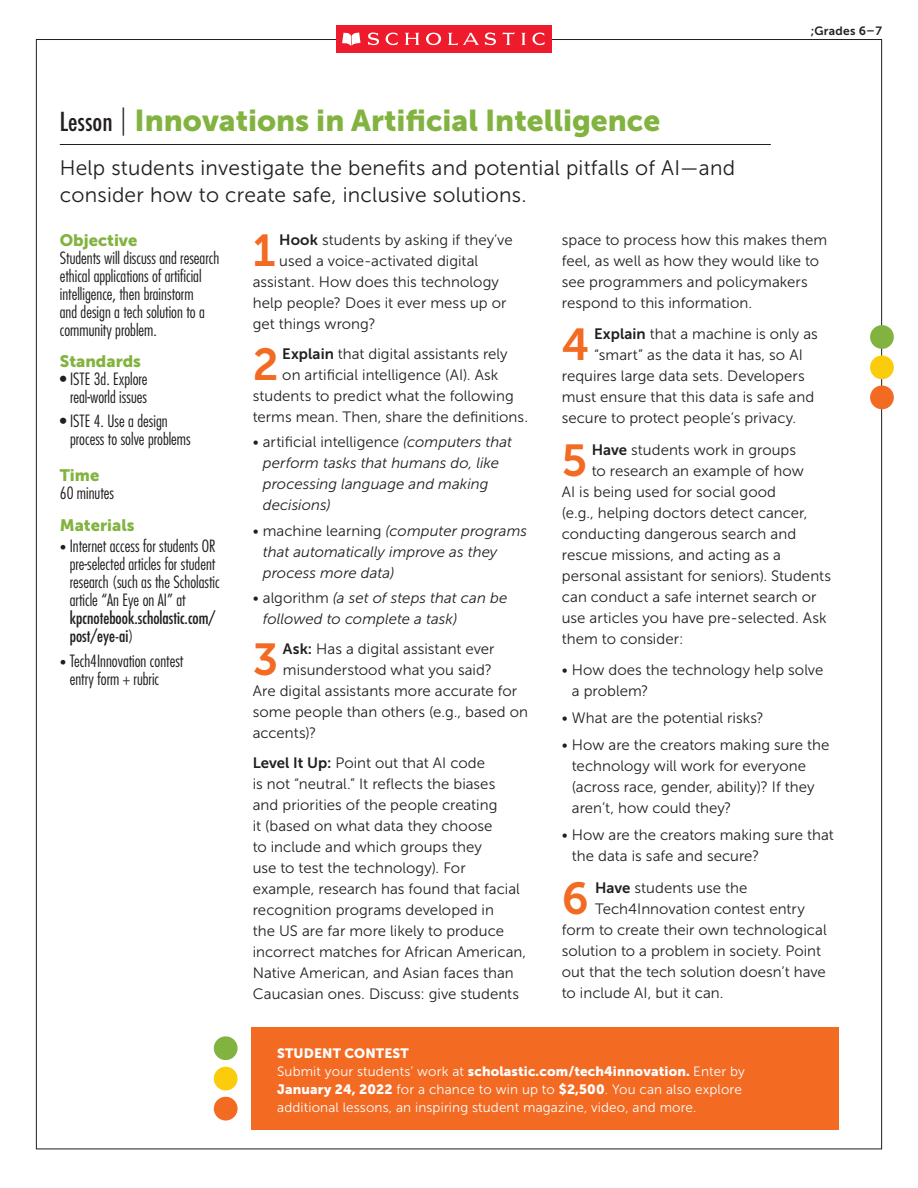
<style>
.page{position:relative;width:918px;height:1188px;background:#fff}
.page>*{position:absolute;margin:0;border:0;box-sizing:border-box;transform-origin:0 0}
.t1{font:44.55px "Museo Sans 700";color:#f36a23}
.t2{font:30px "Museo Sans 900";color:#82b340}
.t3{font:21px/27px "Museo Sans 300";letter-spacing:.01em;color:#231f20}
.t4{font:300 condensed 16.5px/18px "Futura Std";color:#231f20}
.t5{font:condensed 16.5px/18px "Futura Std";color:#231f20}
.t6{font:16.5px "Museo Sans 900";color:#82b340}
.t7{font:15px/21px "Museo Sans 300";letter-spacing:.005em;color:#231f20}
.t8{font:italic 15px/21px "Museo Sans 300";color:#231f20}
.t9{font:13.5px/18px "Museo Sans 300";letter-spacing:.01em;color:#fff}
.t10{font:13.5px "Museo Sans 900";letter-spacing:.01em;color:#fff}
.t11{font:12px "Museo Sans 700";letter-spacing:.02em;color:#231f20}
.s1{font-family:"Futura";font-weight:500;font-stretch:condensed;font-size:25.5px;color:#231f20}
.s2{font-family:"Museo Sans 100";color:#231f20}
.s3{font-family:"Museo Sans 700"}
.s4{font-family:"Museo Sans 300";font-weight:400;font-stretch:normal}
.s5{font-weight:300}
.s6{font-style:normal}
.s7{font-family:"Museo Sans 900"}
</style>
<div class="page">
<hr style="left:60px;top:144px;width:711px;height:1px;background:#231f20">
<div style="left:251px;top:1027px;width:587px;height:103px;background:#f36a23"></div>
<div style="left:214px;top:1097px;width:24px;height:24px;background:#f36a23;border-radius:50%"></div>
<div style="left:214px;top:1067px;width:24px;height:23px;background:#facc0c;border-radius:50%"></div>
<div style="left:214px;top:1036px;width:24px;height:24px;background:#82b340;border-radius:50%"></div>
<div style="left:870px;top:386px;width:24px;height:23px;background:#f36a23;border-radius:50%"></div>
<div style="left:870px;top:355px;width:24px;height:24px;background:#facc0c;border-radius:50%"></div>
<div style="left:870px;top:325px;width:24px;height:24px;background:#82b340;border-radius:50%"></div>
<div style="left:336px;top:26px;width:216px;height:27px;background:#ee1b2d"></div>
<svg style="left:368px;top:32px;width:11px;height:13px"></svg>
<svg style="left:385px;top:32px;width:13px;height:13px"></svg>
<svg style="left:405px;top:33px;width:14px;height:12px"></svg>
<svg style="left:485px;top:32px;width:11px;height:13px"></svg>
<svg style="left:502px;top:32px;width:13px;height:13px"></svg>
<svg style="left:521px;top:33px;width:5px;height:12px"></svg>
<svg style="left:532px;top:32px;width:13px;height:13px"></svg>
<svg style="left:426px;top:33px;width:53px;height:12px"></svg>
<svg style="left:342px;top:32px;width:19px;height:14px"></svg>
<h2 class="t2" style="left:60px;top:104px;width:602px"><span class="s1">Lesson</span> <span class="s2">|</span> Innovations in Artificial Intelligence</h2>
<p class="t11" style="left:811px;top:24px;width:73px">;Grades 6–7</p>
<h3 class="t3" style="left:60px;top:154px;width:677px">Help students investigate the benefits and potential pitfalls of AI—and consider how to create safe, inclusive solutions.</h3>
<h1 class="t1" style="left:253px;top:225px;width:24px">1</h1>
<p class="t7" style="left:279px;top:229px;width:235px"><span class="s3">Hook</span> students by asking if they’ve</p>
<p class="t6" style="left:60px;top:231px;width:79px">Objective</p>
<p class="t4" style="left:60px;top:249px;width:161px">Students will discuss and research ethical applications of artificial intelligence, then brainstorm<br>and design a tech solution to a community problem.</p>
<p class="t6" style="left:60px;top:352px;width:83px">Standards</p>
<p class="t4" style="left:60px;top:370px;width:89px;text-align:center">• ISTE 3d. Explore real-world issues</p>
<p class="t4" style="left:70px;top:412px;width:122px;text-indent:-10px">• ISTE 4. Use a design process to solve problems</p>
<p class="t6" style="left:60px;top:466px;width:41px">Time</p>
<p class="t4" style="left:60px;top:484px;width:56px">60 minutes</p>
<p class="t6" style="left:60px;top:516px;width:76px">Materials</p>
<p class="t4" style="left:70px;top:537px;width:151px;text-indent:-10px"><span class="s4">•</span> Internet access for students OR pre-selected articles for student research (such as the Scholastic article “An Eye on AI” at</p>
<p class="t5" style="left:70px;top:609px;width:147px">kpcnotebook.scholastic.com/ post/eye-ai<span class="s5">)</span></p>
<p class="t4" style="left:70px;top:652px;width:115px;text-indent:-10px"><span class="s4">•</span> Tech4Innovation contest entry form + rubric</p>
<p class="t7" style="left:562px;top:229px;width:267px">space to process how this makes them feel, as well as how they would like to see programmers and policymakers respond to this information.</p>
<h1 class="t1" style="left:562px;top:320px;width:29px">4</h1>
<p class="t7" style="left:594px;top:324px;width:225px"><span class="s3">Explain</span> that a machine is only as</p>
<p class="t7" style="left:279px;top:250px;width:200px">used a voice-activated digital</p>
<p class="t7" style="left:253px;top:271px;width:248px">assistant. How does this technology</p>
<p class="t7" style="left:253px;top:292px;width:255px">help people? Does it ever mess up or</p>
<p class="t7" style="left:253px;top:313px;width:124px">get things wrong?</p>
<h1 class="t1" style="left:253px;top:339px;width:27px">2</h1>
<p class="t7" style="left:282px;top:343px;width:227px"><span class="s3">Explain</span> that digital assistants rely</p>
<p class="t7" style="left:594px;top:345px;width:210px">“smart” as the data it has, so AI</p>
<p class="t7" style="left:562px;top:366px;width:244px">requires large data sets. Developers</p>
<p class="t7" style="left:562px;top:387px;width:254px">must ensure that this data is safe and</p>
<p class="t7" style="left:562px;top:408px;width:236px">secure to protect people’s privacy.</p>
<h1 class="t1" style="left:562px;top:435px;width:27px">5</h1>
<p class="t7" style="left:592px;top:439px;width:206px"><span class="s3">Have</span> students work in groups</p>
<p class="t7" style="left:282px;top:364px;width:218px">on artificial intelligence (AI). Ask</p>
<p class="t7" style="left:253px;top:385px;width:263px">students to predict what the following</p>
<p class="t7" style="left:253px;top:406px;width:277px">terms mean. Then, share the definitions.</p>
<p class="t8" style="left:263px;top:432px;width:251px;text-indent:-10px"><span class="s6">• artificial intelligence</span> (computers that perform tasks that humans do, like processing language and making decisions)</p>
<p class="t8" style="left:263px;top:520px;width:266px;text-indent:-10px"><span class="s6">• machine learning</span> (computer programs that automatically improve as they process more data)</p>
<p class="t8" style="left:263px;top:588px;width:246px;text-indent:-10px"><span class="s6">• algorithm</span> (a set of steps that can be followed to complete a task)</p>
<h1 class="t1" style="left:253px;top:635px;width:27px">3</h1>
<p class="t7" style="left:283px;top:639px;width:213px"><span class="s3">Ask:</span> Has a digital assistant ever</p>
<p class="t7" style="left:592px;top:460px;width:213px">to research an example of how</p>
<p class="t7" style="left:562px;top:481px;width:216px">AI is being used for social good</p>
<p class="t7" style="left:562px;top:502px;width:247px">(e.g., helping doctors detect cancer,</p>
<p class="t7" style="left:562px;top:523px;width:236px">conducting dangerous search and</p>
<p class="t7" style="left:562px;top:544px;width:221px">rescue missions, and acting as a</p>
<p class="t7" style="left:562px;top:565px;width:271px">personal assistant for seniors). Students</p>
<p class="t7" style="left:562px;top:586px;width:256px">can conduct a safe internet search or</p>
<p class="t7" style="left:562px;top:607px;width:266px">use articles you have pre-selected. Ask</p>
<p class="t7" style="left:562px;top:628px;width:123px">them to consider:</p>
<p class="t7" style="left:572px;top:660px;width:253px;text-indent:-10px">• How does the technology help solve a problem?</p>
<p class="t7" style="left:562px;top:708px;width:203px">• What are the potential risks?</p>
<p class="t7" style="left:572px;top:735px;width:259px;text-indent:-10px">• How are the creators making sure the technology will work for everyone (across race, gender, ability)? If they aren’t, how could they?</p>
<p class="t7" style="left:572px;top:825px;width:263px;text-indent:-10px">• How are the creators making sure that the data is safe and secure?</p>
<h1 class="t1" style="left:562px;top:873px;width:28px">6</h1>
<p class="t7" style="left:595px;top:877px;width:154px"><span class="s3">Have</span> students use the</p>
<p class="t7" style="left:283px;top:660px;width:211px">misunderstood what you said?</p>
<p class="t7" style="left:253px;top:681px;width:266px">Are digital assistants more accurate for</p>
<p class="t7" style="left:253px;top:702px;width:277px">some people than others (e.g., based on</p>
<p class="t7" style="left:253px;top:723px;width:65px">accents)?</p>
<p class="t7" style="left:253px;top:753px;width:275px"><span class="s3">Level It Up:</span> Point out that AI code<br>is not “neutral.” It reflects the biases<br>and priorities of the people creating<br>it (based on what data they choose<br>to include and which groups they<br>use to test the technology). For example, research has found that facial recognition programs developed in<br>the US are far more likely to produce incorrect matches for African American, Native American, and Asian faces than Caucasian ones. Discuss: give students</p>
<p class="t7" style="left:595px;top:898px;width:211px">Tech4Innovation contest entry</p>
<p class="t7" style="left:562px;top:919px;width:266px">form to create their own technological</p>
<p class="t7" style="left:562px;top:940px;width:261px">solution to a problem in society. Point</p>
<p class="t7" style="left:562px;top:961px;width:266px">out that the tech solution doesn’t have</p>
<p class="t7" style="left:562px;top:982px;width:163px">to include AI, but it can.</p>
<p class="t10" style="left:277px;top:1046px;width:133px">STUDENT CONTEST</p>
<p class="t9" style="left:277px;top:1062px;width:469px">Submit your students’ work at <span class="s7">scholastic.com/tech4innovation.</span> Enter by<br><span class="s7">January 24, 2022</span> for a chance to win up to <span class="s7">$2,500</span>. You can also explore additional lessons, an inspiring student magazine, video, and more.</p>
</div>
